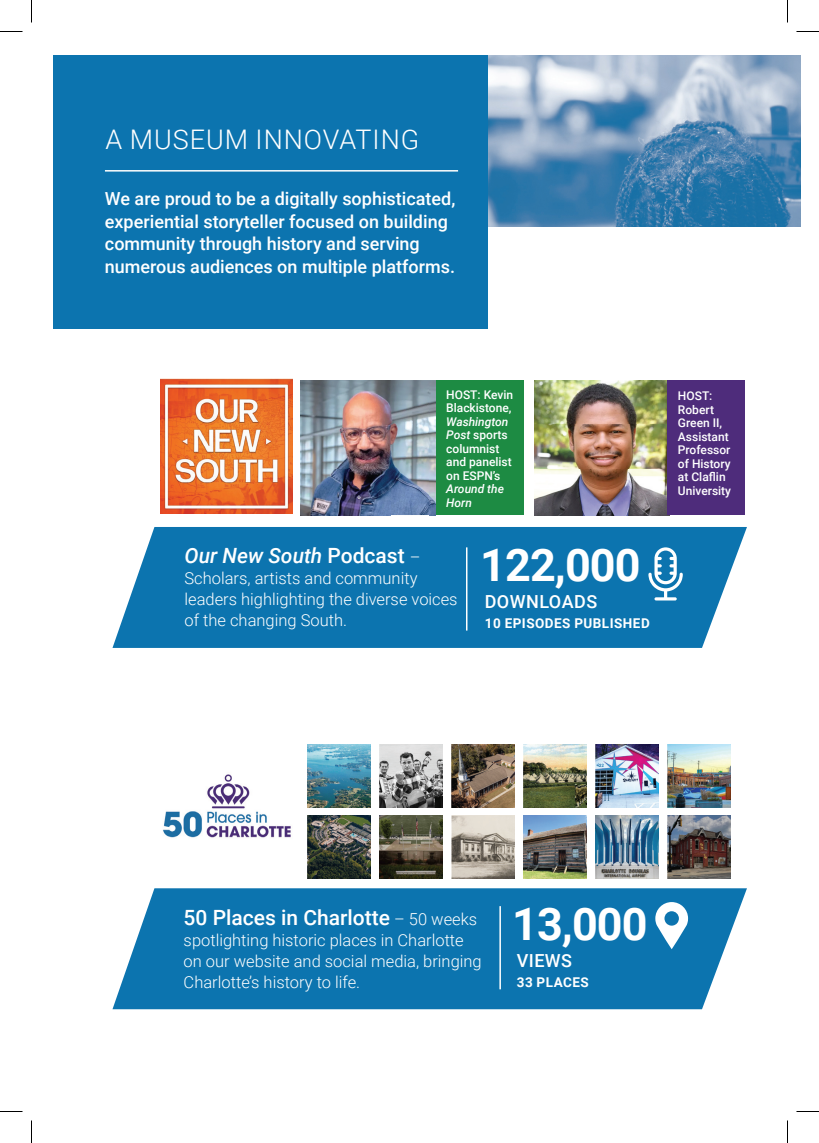
<style>
.page{position:relative;width:819px;height:1143px;background:#fff}
.page>*{position:absolute;margin:0;border:0;box-sizing:border-box;transform-origin:0 0}
.t1{font:700 45px "Roboto";letter-spacing:-.02em;color:#fff}
.t2{font:300 27px "Roboto";letter-spacing:.035em;color:#fff}
.t3{font:500 21px "Roboto";color:#fff}
.t4{font:italic 500 21px "Roboto";color:#fff}
.t5{font:500 18px/22.5px "Roboto";color:#fff}
.t6{font:500 18px "Roboto";letter-spacing:.025em;color:#fff}
.t7{font:300 16.5px/21px "Roboto";color:#fff}
.t8{font:700 13.5px "Roboto";letter-spacing:.035em;color:#fff}
.t9{font:500 12px/13.5px "Roboto";color:#fff}
.t10{font:italic 500 12px/13.5px "Roboto";color:#fff}
.s1{font-style:italic}
.s2{font-style:normal}
.s3{font-weight:300;font-style:normal;font-size:16.5px}
.s4{font-weight:300;font-size:16.5px}
</style>
<div class="page">
<div style="left:430px;top:380px;width:93px;height:135px;background:#1d8b43"></div>
<svg style="left:112px;top:888px;width:635px;height:121px;background:#1d7eb4"></svg>
<img style="left:160px;top:379px;width:133px;height:134px">
<img style="left:163px;top:770px;width:145px;height:83px">
<div style="left:54px;top:55px;width:434px;height:273px;background:#0c74af"></div>
<img style="left:300px;top:380px;width:130px;height:135px">
<img style="left:430px;top:380px;width:5px;height:135px">
<img style="left:534px;top:380px;width:133px;height:135px">
<img style="left:308px;top:744px;width:62px;height:63px">
<img style="left:380px;top:744px;width:62px;height:63px">
<img style="left:451px;top:744px;width:63px;height:63px">
<img style="left:523px;top:744px;width:63px;height:63px">
<img style="left:308px;top:816px;width:63px;height:62px">
<img style="left:380px;top:816px;width:62px;height:62px">
<img style="left:452px;top:816px;width:62px;height:62px">
<img style="left:523px;top:816px;width:63px;height:62px">
<img style="left:595px;top:744px;width:63px;height:63px">
<img style="left:667px;top:744px;width:63px;height:63px">
<img style="left:596px;top:816px;width:62px;height:62px">
<img style="left:667px;top:816px;width:63px;height:62px">
<svg style="left:655px;top:902px;width:33px;height:47px"></svg>
<img style="left:488px;top:55px;width:313px;height:171px">
<hr style="left:499px;top:906px;width:2px;height:83px;background:#fff">
<svg style="left:112px;top:527px;width:635px;height:121px;background:#1d7db4"></svg>
<svg style="left:648px;top:547px;width:35px;height:54px"></svg>
<hr style="left:466px;top:547px;width:1px;height:84px;background:#fff">
<div style="left:667px;top:380px;width:78px;height:135px;background:#4e2c7b"></div>
<hr style="left:105px;top:170px;width:353px;height:2px;background:#fff">
<svg style="left:0;top:31px;width:22px;height:1px"></svg>
<svg style="left:796px;top:31px;width:23px;height:1px"></svg>
<svg style="left:0;top:1111px;width:22px;height:1px"></svg>
<svg style="left:796px;top:1111px;width:23px;height:1px"></svg>
<svg style="left:31px;top:0;width:1px;height:22px"></svg>
<svg style="left:31px;top:1120px;width:1px;height:23px"></svg>
<svg style="left:787px;top:0;width:1px;height:22px"></svg>
<svg style="left:787px;top:1120px;width:1px;height:23px"></svg>
<h2 class="t2" style="left:105px;top:121px;width:315px">A MUSEUM INNOVATING</h2>
<p class="t5" style="left:105px;top:187px;width:352px">We are proud to be a digitally sophisticated, experiential storyteller focused on building community through history and serving numerous audiences on multiple platforms.</p>
<p class="t9" style="left:446px;top:387px;width:68px">HOST: Kevin<br>Blackistone,</p>
<p class="t9" style="left:446px;top:414px;width:67px"><span class="s1">Washington<br>Post</span> sports columnist and panelist on ESPN’s</p>
<p class="t10" style="left:446px;top:482px;width:59px">Around the<br>Horn</p>
<p class="t4" style="left:185px;top:541px;width:238px">Our New South <span class="s2">Podcast</span> <span class="s3">–</span></p>
<p class="t7" style="left:185px;top:567px;width:275px">Scholars, artists and community leaders highlighting the diverse voices of the changing South.</p>
<h1 class="t1" style="left:480px;top:534px;width:162px">122,000</h1>
<p class="t6" style="left:485px;top:589px;width:114px">DOWNLOADS</p>
<p class="t8" style="left:485px;top:614px;width:166px">10 EPISODES PUBLISHED</p>
<p class="t9" style="left:678px;top:389px;width:55px">HOST:<br>Robert<br>Green II,<br>Assistant<br>Professor of History at Claflin<br>University</p>
<p class="t3" style="left:184px;top:903px;width:295px">50 Places in Charlotte <span class="s4">– 50 weeks</span></p>
<p class="t7" style="left:184px;top:929px;width:300px">spotlighting historic places in Charlotte on our website and social media, bringing<br>Charlotte’s history to life.</p>
<h1 class="t1" style="left:512px;top:892px;width:137px">13,000</h1>
<p class="t5" style="left:517px;top:949px;width:57px">VIEWS</p>
<p class="t8" style="left:517px;top:972px;width:73px">33 PLACES</p>
</div>
